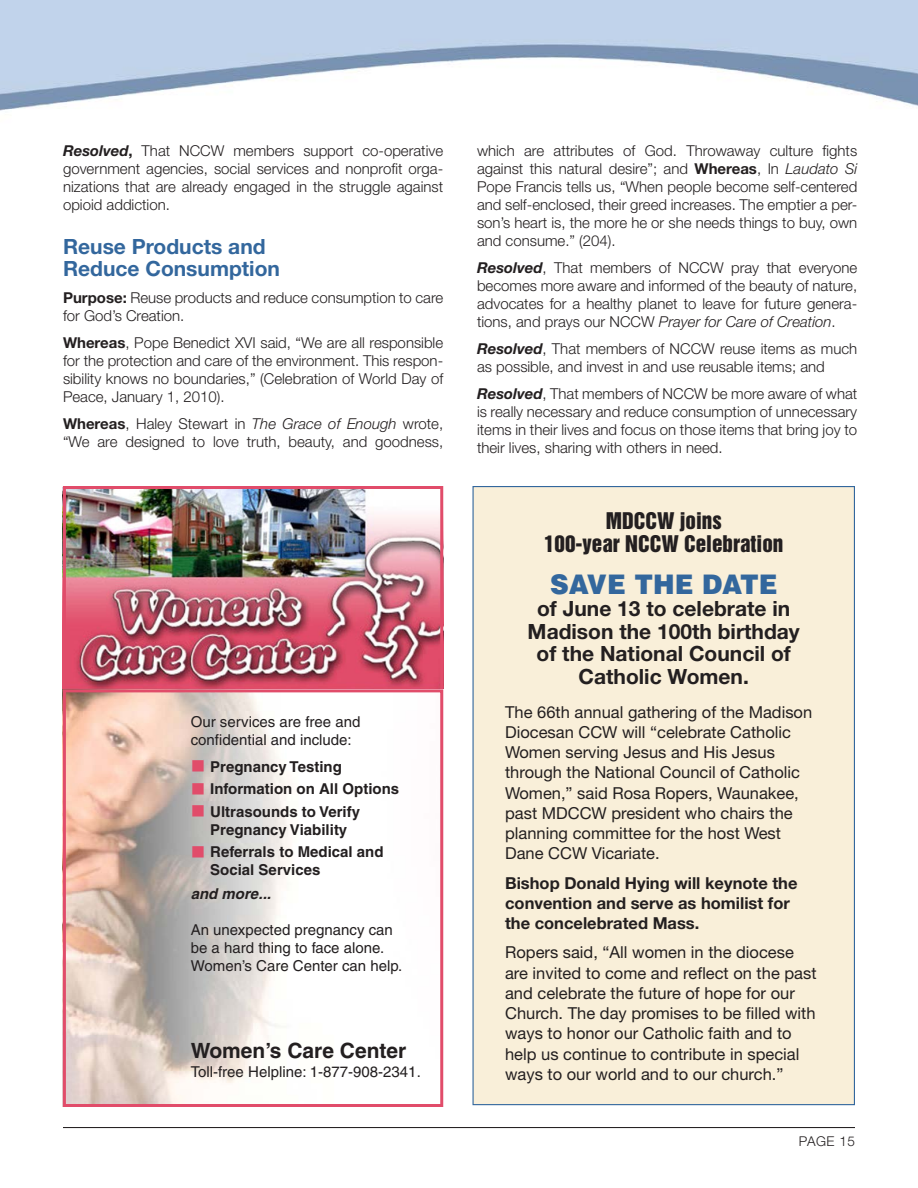
<style>
.page{position:relative;width:918px;height:1188px;background:#fff}
.page>*{position:absolute;margin:0;border:0;box-sizing:border-box;transform-origin:0 0}
.Text{font:900 27px "Helvetica";color:#33679d;scale:.96 1}
.Text-2{font:700 21px/22.5px "Helvetica Neue";color:#231f20;text-align:center}
.articleSub{font:700 21px/21.8px "Helvetica Neue";color:#33679d}
.Text-3{font:21px/22.5px "Helvetica Inserat";color:#231f20;text-align:center}
.Text-4{font:700 21px "Helvetica";color:#231f20}
.Text-5{font:16.5px/20.2px "Helvetica Neue";color:#231f20}
.Text-6{font:700 16.5px/20.2px "Helvetica Neue";color:#231f20}
.Text-7{font:300 15px/18px "Helvetica Neue";color:#231f20;text-align:justify}
.Text-8{font:15px/18px "Helvetica";color:#231f20}
.Text-9{font:700 15px/18px "Helvetica";color:#231f20;text-align:center}
.Text-10{font:italic 700 15px "Helvetica";color:#231f20}
.t1{font:300 13.5px "Helvetica Neue";letter-spacing:.04em;color:#231f20}
.s1{font-weight:700;font-style:italic}
.s2{font-weight:700}
.s3{font-style:italic}
.s4{color:#e14c6a}
</style>
<div class="page">
<img style="left:0;top:0;width:918px;height:111px">
<hr style="left:63px;top:1127px;width:792px;height:1px;background:#231f20">
<div style="left:473px;top:487px;width:381px;height:618px;background:#f9efd9"></div>
<img style="left:67px;top:490px;width:372px;height:199px">
<img style="left:67px;top:693px;width:223px;height:410px">
<div style="left:63px;top:689px;width:380px;height:418px;border:3px solid #e14c6a"></div>
<p class="Text-7" style="left:63px;top:141px;width:382px"><span class="s1">Resolved</span><span class="s2">,</span> That NCCW members support co-operative government agencies, social services and nonprofit orga&shy;nizations that are already engaged in the struggle against opioid addiction.</p>
<p class="articleSub" style="left:63px;top:235px;width:218px">Reuse Products and<br>Reduce Consumption</p>
<p class="Text-7" style="left:63px;top:288px;width:382px"><span class="s2">Purpose:</span> Reuse products and reduce consumption to care for God’s Creation.</p>
<p class="Text-7" style="left:63px;top:333px;width:382px"><span class="s2">Whereas</span>, Pope Benedict XVI said, “We are all responsible for the protection and care of the environment. This respon&shy;sibility knows no boundaries,” (Celebration of World Day of Peace, January 1, 2010).</p>
<p class="Text-7" style="left:63px;top:414px;width:382px"><span class="s2">Whereas</span>, Haley Stewart in <span class="s3">The Grace of Enough</span> wrote, “We are designed to love truth, beauty, and goodness,</p>
<p class="Text-8" style="left:191px;top:713px;width:171px">Our services are free and confidential and include:</p>
<p class="Text-9" style="left:191px;top:757px;width:153px"><span class="s4">■</span> Pregnancy Testing</p>
<p class="Text-9" style="left:191px;top:780px;width:210px"><span class="s4">■</span> Information on All Options</p>
<p class="Text-9" style="left:191px;top:802px;width:171px"><span class="s4">■</span> Ultrasounds to Verify<br>Pregnancy Viability</p>
<p class="Text-9" style="left:210px;top:843px;width:175px;text-align:left;text-indent:-20px"><span class="s4">■</span> Referrals to Medical and<br>Social Services</p>
<p class="Text-10" style="left:191px;top:885px;width:82px">and more...</p>
<p class="Text-8" style="left:191px;top:921px;width:213px">An unexpected pregnancy can be a hard thing to face alone.<br>Women’s Care Center can help.</p>
<p class="Text-4" style="left:191px;top:1038px;width:217px">Women’s Care Center</p>
<p class="Text-8" style="left:191px;top:1063px;width:232px">Toll-free Helpline: 1-877-908-2341.</p>
<p class="Text-7" style="left:477px;top:141px;width:382px">which are attributes of God. Throwaway culture fights against this natural desire”; and <span class="s2">Whereas</span>, In <span class="s3">Laudato Si </span>Pope Francis tells us, “When people become self-centered and self-enclosed, their greed increases. The emptier a per&shy;son’s heart is, the more he or she needs things to buy, own and consume.” (204).</p>
<p class="Text-7" style="left:477px;top:258px;width:382px"><span class="s1">Resolved</span>, That members of NCCW pray that everyone becomes more aware and informed of the beauty of nature, advocates for a healthy planet to leave for future genera&shy;tions, and prays our NCCW <span class="s3">Prayer for Care of Creation</span>.</p>
<p class="Text-7" style="left:477px;top:339px;width:382px"><span class="s1">Resolved</span>, That members of NCCW reuse items as much as possible, and invest in and use reusable items; and</p>
<p class="Text-7" style="left:477px;top:384px;width:382px"><span class="s1">Resolved</span>, That members of NCCW be more aware of what is really necessary and reduce consumption of unnecessary items in their lives and focus on those items that bring joy to their lives, sharing with others in need.</p>
<p class="Text-3" style="left:544px;top:510px;width:241px">MDCCW joins<br>100-year NCCW Celebration</p>
<p class="Text" style="left:550px;top:567px;width:238px">SAVE THE DATE</p>
<p class="Text-2" style="left:528px;top:597px;width:274px">of June 13 to celebrate in<br>Madison the 100th birthday of the National Council of<br>Catholic Women.</p>
<p class="Text-5" style="left:505px;top:701px;width:309px">The 66th annual gathering of the Madison Diocesan CCW will “celebrate Catholic Women serving Jesus and His Jesus through the National Council of Catholic Women,” said Rosa Ropers, Waunakee, past MDCCW president who chairs the planning committee for the host West Dane CCW Vicariate.</p>
<p class="Text-6" style="left:505px;top:872px;width:294px">Bishop Donald Hying will keynote the convention and serve as homilist for the concelebrated Mass.</p>
<p class="Text-5" style="left:505px;top:942px;width:313px">Ropers said, “All women in the diocese are invited to come and reflect on the past and celebrate the future of hope for our Church. The day promises to be filled with ways to honor our Catholic faith and to help us continue to contribute in special ways to our world and to our church.”</p>
<p class="t1" style="left:799px;top:1133px;width:58px">PAGE 15</p>
</div>
